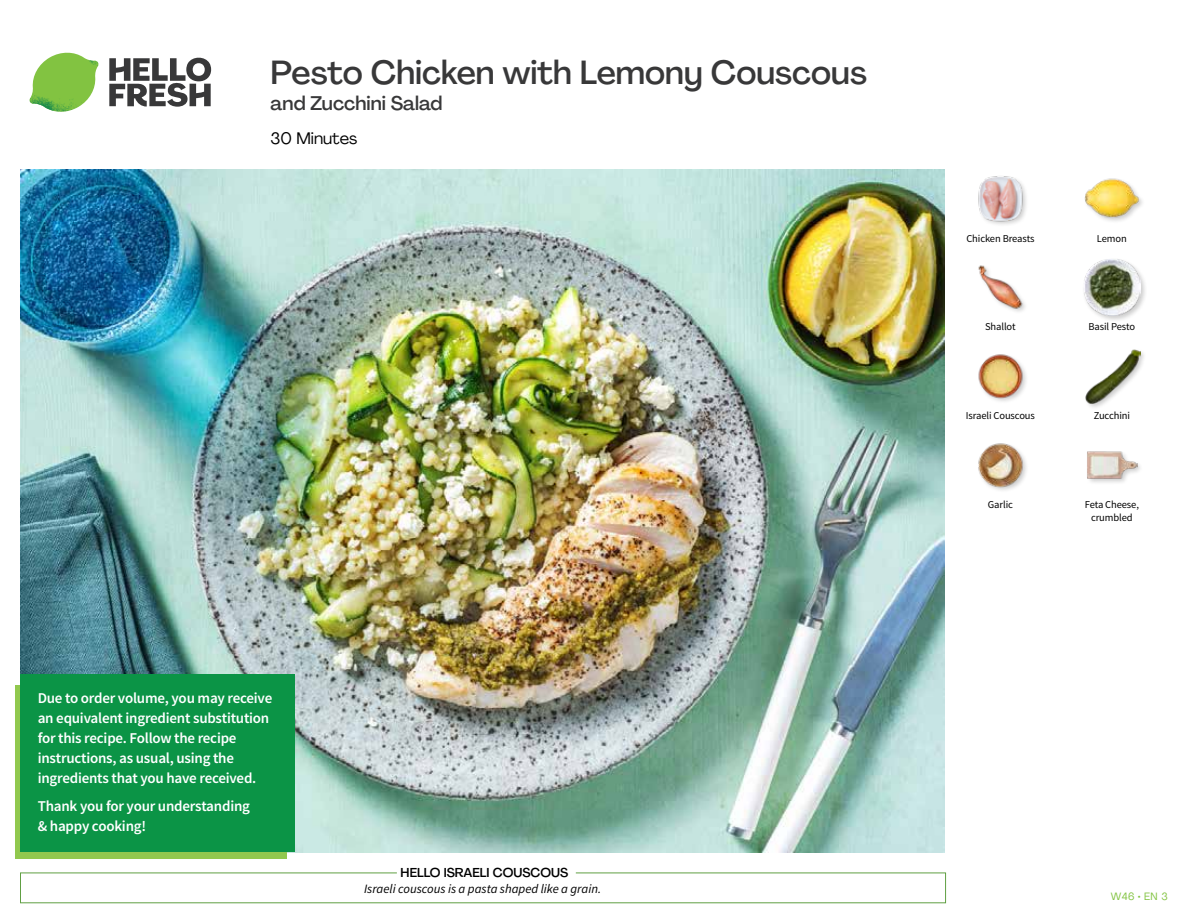
<style>
.page{position:relative;width:1188px;height:918px;background:#fff}
.page>*{position:absolute;margin:0;border:0;box-sizing:border-box;transform-origin:0 0}
.t1{font:500 33px "Agrandir";letter-spacing:-.005em;color:#383839}
.t2{font:500 19.5px "Agrandir";color:#383839}
.t3{font:16.5px "Agrandir";color:#000}
.t4{font:600 15px/20px "Source Sans Pro";letter-spacing:-.015em;color:#fff}
.t5{font:italic 12.75px "Source Sans Pro";color:#000}
.t6{font:500 12.75px "Agrandir";color:#000}
.t7{font:10.5px/13.5px "Source Sans Pro";letter-spacing:-.01em;color:#000;text-align:center}
.t8{font:10.5px "Agrandir";color:#82c341}
</style>
<div class="page">
<svg style="left:109px;top:57px;width:102px;height:50px"></svg>
<svg style="left:34px;top:53px;width:62px;height:40px"></svg>
<img style="left:67px;top:53px;width:32px;height:26px">
<img style="left:33px;top:75px;width:59px;height:11px">
<img style="left:29px;top:79px;width:61px;height:33px">
<img style="left:65px;top:86px;width:27px;height:25px">
<div style="left:20px;top:873px;width:926px;height:30px;border:1px solid #609f43"></div>
<div style="left:397px;top:865px;width:179px;height:15px;background:#fff"></div>
<img style="left:21px;top:170px;width:924px;height:682px">
<div style="left:1086px;top:450px;width:58px;height:35px;background:#000;opacity:.2"></div>
<img style="left:1087px;top:450px;width:50px;height:35px">
<img style="left:978px;top:443px;width:49px;height:48px">
<div style="left:1084px;top:348px;width:63px;height:62px;background:#000;opacity:.2"></div>
<img style="left:1084px;top:348px;width:57px;height:57px">
<img style="left:978px;top:354px;width:48px;height:47px">
<div style="left:1082px;top:257px;width:65px;height:66px;background:#000;opacity:.2"></div>
<img style="left:1083px;top:259px;width:58px;height:57px">
<img style="left:978px;top:265px;width:47px;height:47px">
<img style="left:1084px;top:178px;width:57px;height:43px">
<img style="left:978px;top:176px;width:48px;height:49px">
<div style="left:16px;top:685px;width:271px;height:174px;background:#91c84e"></div>
<div style="left:21px;top:674px;width:274px;height:178px;background:#0b9446"></div>
<h1 class="t1" style="left:271px;top:52px;width:598px">Pesto Chicken with Lemony Couscous</h1>
<h2 class="t2" style="left:271px;top:91px;width:173px">and Zucchini Salad</h2>
<p class="t3" style="left:271px;top:128px;width:88px">30 Minutes</p>
<p class="t4" style="left:38px;top:688px;width:236px">Due to order volume, you may receive an equivalent ingredient substitution for this recipe. Follow the recipe instructions, as usual, using the ingredients that you have received.</p>
<p class="t4" style="left:38px;top:797px;width:214px">Thank you for your understanding &amp; happy cooking!</p>
<p class="t6" style="left:401px;top:864px;width:169px">HELLO ISRAELI COUSCOUS</p>
<p class="t5" style="left:364px;top:881px;width:239px">Israeli couscous is a pasta shaped like a grain.</p>
<p class="t7" style="left:966px;top:232px;width:70px">Chicken Breasts</p>
<p class="t7" style="left:1097px;top:232px;width:31px">Lemon</p>
<p class="t7" style="left:985px;top:320px;width:32px">Shallot</p>
<p class="t7" style="left:1089px;top:320px;width:48px">Basil Pesto</p>
<p class="t7" style="left:966px;top:409px;width:71px">Israeli Couscous</p>
<p class="t7" style="left:1094px;top:409px;width:38px">Zucchini</p>
<p class="t7" style="left:988px;top:498px;width:27px">Garlic</p>
<p class="t7" style="left:1085px;top:498px;width:56px">Feta Cheese, crumbled</p>
<p class="t8" style="left:1111px;top:890px;width:59px">W46 • EN 3</p>
</div>
